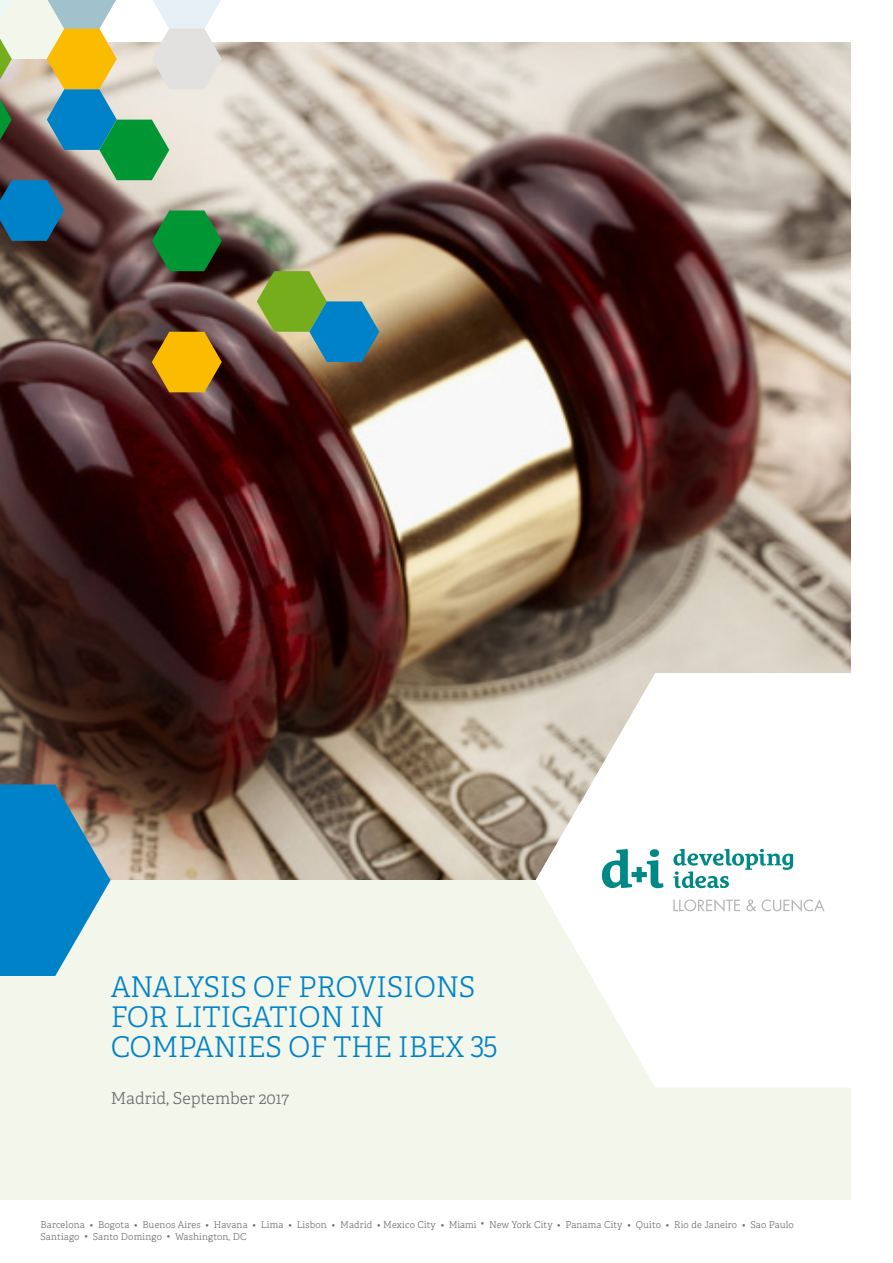
<style>
.page{position:relative;width:893px;height:1263px;background:#fff}
.page>*{position:absolute;margin:0;border:0;box-sizing:border-box;transform-origin:0 0}
.t1{font:300 28.5px/30px "Adelle";letter-spacing:-.01em;color:#0082c9}
.t2{font:300 24px "Adelle";color:#0082c9}
.t3{font:300 16.5px "Adelle";letter-spacing:-.005em;color:#6e6e6f}
.t4{font:300 9.45px/11.4px "Adelle";letter-spacing:.005em;color:#6e6e6f}
</style>
<div class="page">
<div style="left:0;top:45px;width:850px;height:1154px;background:#f3f7eb"></div>
<img style="left:0;top:43px;width:850px;height:837px">
<svg style="left:0;top:784px;width:111px;height:192px;background:#328fc0"></svg>
<svg style="left:0;top:0;width:222px;height:271px;background:#91a391"></svg>
<svg style="left:257px;top:271px;width:122px;height:91px;background:#6d9776"></svg>
<svg style="left:152px;top:332px;width:70px;height:60px;background:#cf980c"></svg>
<svg style="left:536px;top:673px;width:314px;height:414px;background:#f8f8f5"></svg>
<svg style="left:673px;top:897px;width:161px;height:15px;background:#efefef"></svg>
<svg style="left:602px;top:847px;width:232px;height:41px;background:#c2e2e2"></svg>
<h1 class="t1" style="left:111px;top:971px;width:388px">analysis of provisions for litigation in companies of the Ibex 35</h1>
<h3 class="t3" style="left:111px;top:1086px;width:180px">Madrid, September 2017</h3>
<h1 class="t1" style="left:111px;top:1000px;width:110px">Título</h1>
<h2 class="t2" style="left:111px;top:1035px;width:105px">Subtítulo</h2>
<p class="t4" style="left:40px;top:1219px;width:755px">Barcelona • Bogota • Buenos Aires • Havana • Lima • Lisbon • Madrid • Mexico City • Miami • New York City • Panama City • Quito • Rio de Janeiro • Sao Paulo<br>Santiago • Santo Domingo • Washington, DC</p>
</div>
